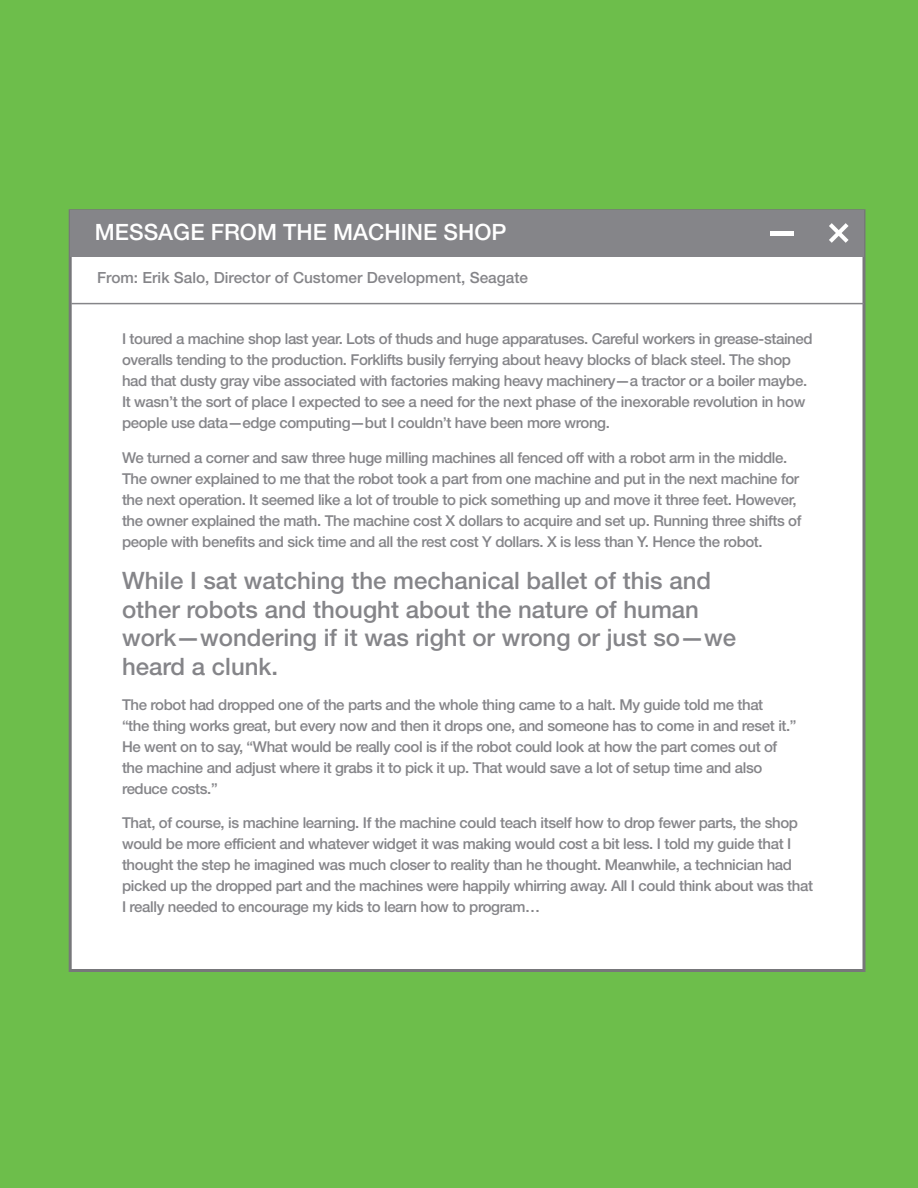
<style>
.page{position:relative;width:918px;height:1188px;background:#6dbe4b}
.page>*{position:absolute;margin:0;border:0;box-sizing:border-box;transform-origin:0 0}
.Body_Secondary_Subhe{font:500 24px/28.8px "Helvetica Neue LT Std";color:#858589}
.Subhead{font:500 22.5px "Helvetica Neue LT Std";color:#fff}
.Body_Secondary_Subhe-2{font:500 15.45px "Helvetica Neue LT Std";color:#858589}
.Body_Secondary_Subhe-3{font:500 15px/21px "Helvetica Neue LT Std";letter-spacing:-.025em;color:#858589}
</style>
<div class="page">
<div style="left:69px;top:209px;width:797px;height:763px;background:#fff;border:3px solid #77777a"></div>
<div style="left:70px;top:211px;width:794px;height:46px;background:#858589"></div>
<hr style="left:771px;top:231px;width:23px;height:4px;background:#fff">
<svg style="left:829px;top:223px;width:20px;height:20px"></svg>
<hr style="left:71px;top:303px;width:793px;height:1px;background:#858589">
<p class="Subhead" style="left:95px;top:219px;width:413px">MESSAGE FROM THE MACHINE SHOP</p>
<p class="Body_Secondary_Subhe-2" style="left:97px;top:269px;width:432px">From: Erik Salo, Director of Customer Development, Seagate</p>
<p class="Body_Secondary_Subhe-3" style="left:122px;top:328px;width:692px">I toured a machine shop last year. Lots of thuds and huge apparatuses. Careful workers in grease-stained overalls tending to the production. Forklifts busily ferrying about heavy blocks of black steel. The shop had that dusty gray vibe associated with factories making heavy machinery—a tractor or a boiler maybe.<br>It wasn’t the sort of place I expected to see a need for the next phase of the inexorable revolution in how people use data—edge computing—but I couldn’t have been more wrong.</p>
<p class="Body_Secondary_Subhe-3" style="left:122px;top:447px;width:681px">We turned a corner and saw three huge milling machines all fenced off with a robot arm in the middle.<br>The owner explained to me that the robot took a part from one machine and put in the next machine for the next operation. It seemed like a lot of trouble to pick something up and move it three feet. However, the owner explained the math. The machine cost X dollars to acquire and set up. Running three shifts of people with benefits and sick time and all the rest cost Y dollars. X is less than Y. Hence the robot.</p>
<p class="Body_Secondary_Subhe" style="left:122px;top:566px;width:616px">While I sat watching the mechanical ballet of this and other robots and thought about the nature of human work—wondering if it was right or wrong or just so—we heard a clunk.</p>
<p class="Body_Secondary_Subhe-3" style="left:122px;top:694px;width:676px">The robot had dropped one of the parts and the whole thing came to a halt. My guide told me that<br>“the thing works great, but every now and then it drops one, and someone has to come in and reset it.” He went on to say, “What would be really cool is if the robot could look at how the part comes out of the machine and adjust where it grabs it to pick it up. That would save a lot of setup time and also reduce costs.”</p>
<p class="Body_Secondary_Subhe-3" style="left:122px;top:812px;width:693px">That, of course, is machine learning. If the machine could teach itself how to drop fewer parts, the shop would be more efficient and whatever widget it was making would cost a bit less. I told my guide that I thought the step he imagined was much closer to reality than he thought. Meanwhile, a technician had picked up the dropped part and the machines were happily whirring away. All I could think about was that I really needed to encourage my kids to learn how to program…</p>
</div>
